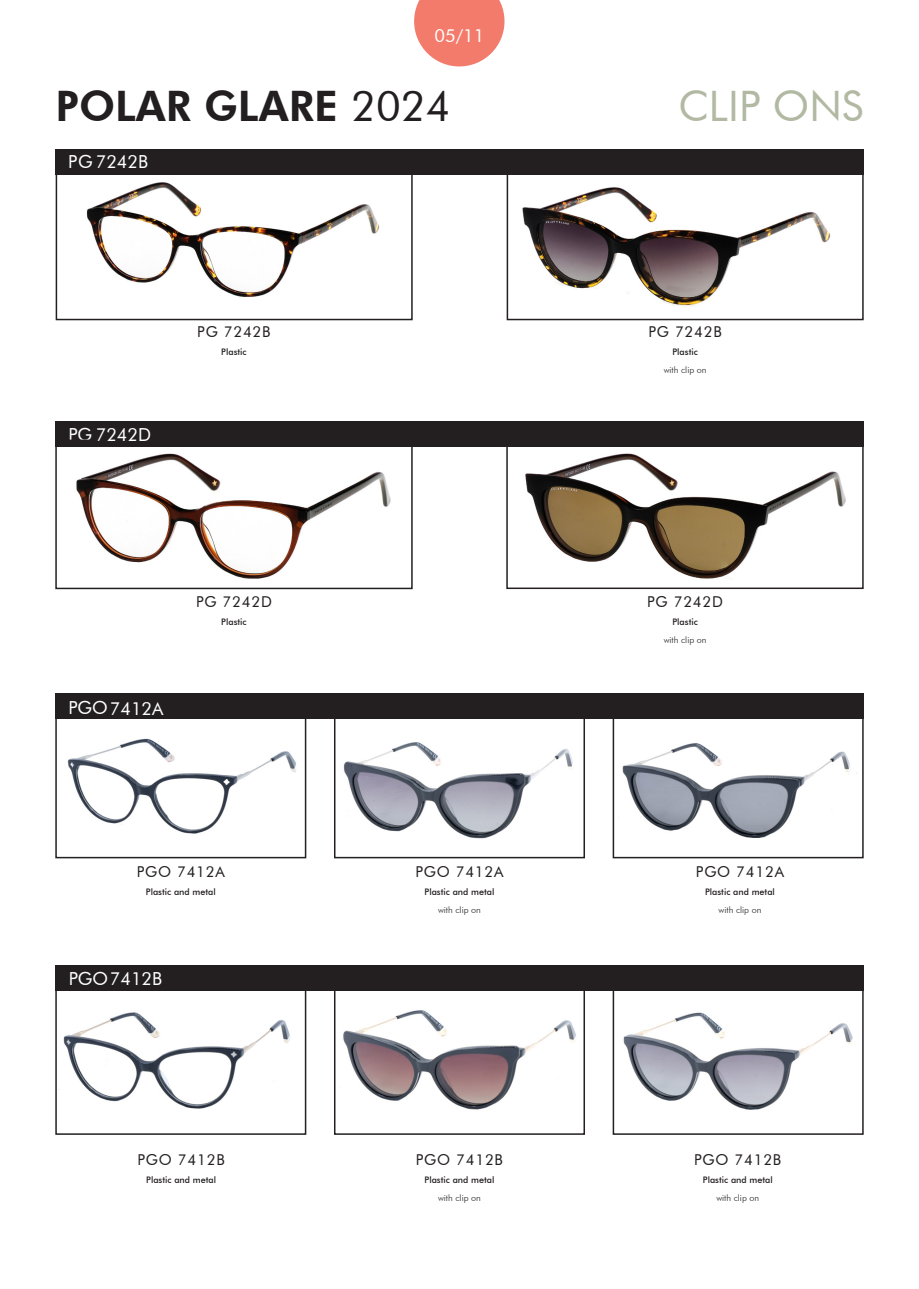
<style>
.page{position:relative;width:919px;height:1289px;background:#fff}
.page>*{position:absolute;margin:0;border:0;box-sizing:border-box;transform-origin:0 0}
.t1{font:800 42px "Futura BT";color:#231f20}
.t2{font:42px "Futura BT";color:#b1b9a3}
.t3{font:18px "Futura BT";color:#fff}
.t4{font:15px "Futura BT";letter-spacing:.05em;color:#231f20}
.t5{font:500 9px "Futura BT";color:#231f20}
.t6{font:300 9px "Futura BT";color:#231f20}
.s1{font-weight:400}
</style>
<div class="page">
<div style="left:55px;top:149px;width:808px;height:25px;background:#231f20"></div>
<div style="left:55px;top:421px;width:808px;height:25px;background:#231f20"></div>
<div style="left:55px;top:693px;width:808px;height:26px;background:#231f20"></div>
<div style="left:55px;top:965px;width:808px;height:26px;background:#231f20"></div>
<svg style="left:414px;top:0;width:90px;height:66px;background:#f48e81"></svg>
<div style="left:334px;top:706px;width:251px;height:152px;border:2px solid #231f20"></div>
<div style="left:334px;top:982px;width:251px;height:152px;border:2px solid #231f20"></div>
<div style="left:612px;top:706px;width:251px;height:152px;border:2px solid #231f20"></div>
<div style="left:612px;top:982px;width:251px;height:152px;border:2px solid #231f20"></div>
<div style="left:55px;top:716px;width:251px;height:142px;border:2px solid #231f20"></div>
<div style="left:55px;top:987px;width:251px;height:147px;border:2px solid #231f20"></div>
<div style="left:55px;top:439px;width:357px;height:150px;border:2px solid #231f20"></div>
<div style="left:506px;top:439px;width:357px;height:150px;border:2px solid #231f20"></div>
<div style="left:56px;top:171px;width:356px;height:149px;border:2px solid #231f20"></div>
<div style="left:506px;top:171px;width:357px;height:149px;border:2px solid #231f20"></div>
<img style="left:86px;top:182px;width:294px;height:115px">
<img style="left:76px;top:453px;width:315px;height:126px">
<img style="left:522px;top:187px;width:309px;height:120px">
<img style="left:525px;top:453px;width:321px;height:126px">
<img style="left:58px;top:1012px;width:232px;height:97px">
<img style="left:67px;top:738px;width:229px;height:96px">
<img style="left:343px;top:1010px;width:233px;height:100px">
<img style="left:343px;top:742px;width:230px;height:97px">
<img style="left:623px;top:1012px;width:230px;height:98px">
<img style="left:622px;top:743px;width:235px;height:95px">
<h2 class="t3" style="left:434px;top:24px;width:51px">05/11</h2>
<h1 class="t1" style="left:56px;top:80px;width:396px">POLAR GLARE <span class="s1">2024</span></h1>
<h1 class="t2" style="left:678px;top:80px;width:186px">CLIP ONS</h1>
<h2 class="t3" style="left:68px;top:151px;width:82px">PG 7242B</h2>
<h2 class="t3" style="left:68px;top:423px;width:84px">PG 7242D</h2>
<h3 class="t4" style="left:197px;top:322px;width:75px">PG 7242B</h3>
<p class="t5" style="left:221px;top:346px;width:27px">Plastic</p>
<h2 class="t3" style="left:68px;top:697px;width:97px">PGO7412A</h2>
<h3 class="t4" style="left:196px;top:592px;width:77px">PG 7242D</h3>
<p class="t5" style="left:221px;top:616px;width:27px">Plastic</p>
<h3 class="t4" style="left:137px;top:862px;width:90px">PGO 7412A</h3>
<p class="t5" style="left:146px;top:886px;width:71px">Plastic and metal</p>
<h2 class="t3" style="left:69px;top:967px;width:95px">PGO7412B</h2>
<h3 class="t4" style="left:138px;top:1150px;width:89px">PGO 7412B</h3>
<p class="t5" style="left:146px;top:1174px;width:71px">Plastic and metal</p>
<h3 class="t4" style="left:415px;top:862px;width:90px">PGO 7412A</h3>
<p class="t5" style="left:424px;top:886px;width:71px">Plastic and metal</p>
<p class="t6" style="left:438px;top:904px;width:44px">with clip on</p>
<h3 class="t4" style="left:416px;top:1150px;width:89px">PGO 7412B</h3>
<p class="t5" style="left:424px;top:1174px;width:71px">Plastic and metal</p>
<p class="t6" style="left:438px;top:1192px;width:44px">with clip on</p>
<h3 class="t4" style="left:648px;top:322px;width:75px">PG 7242B</h3>
<p class="t5" style="left:672px;top:346px;width:27px">Plastic</p>
<p class="t6" style="left:663px;top:364px;width:44px">with clip on</p>
<h3 class="t4" style="left:647px;top:592px;width:77px">PG 7242D</h3>
<p class="t5" style="left:672px;top:616px;width:27px">Plastic</p>
<p class="t6" style="left:663px;top:634px;width:44px">with clip on</p>
<h3 class="t4" style="left:696px;top:862px;width:90px">PGO 7412A</h3>
<p class="t5" style="left:705px;top:886px;width:71px">Plastic and metal</p>
<p class="t6" style="left:718px;top:904px;width:44px">with clip on</p>
<h3 class="t4" style="left:694px;top:1150px;width:89px">PGO 7412B</h3>
<p class="t5" style="left:702px;top:1174px;width:71px">Plastic and metal</p>
<p class="t6" style="left:716px;top:1192px;width:44px">with clip on</p>
</div>
